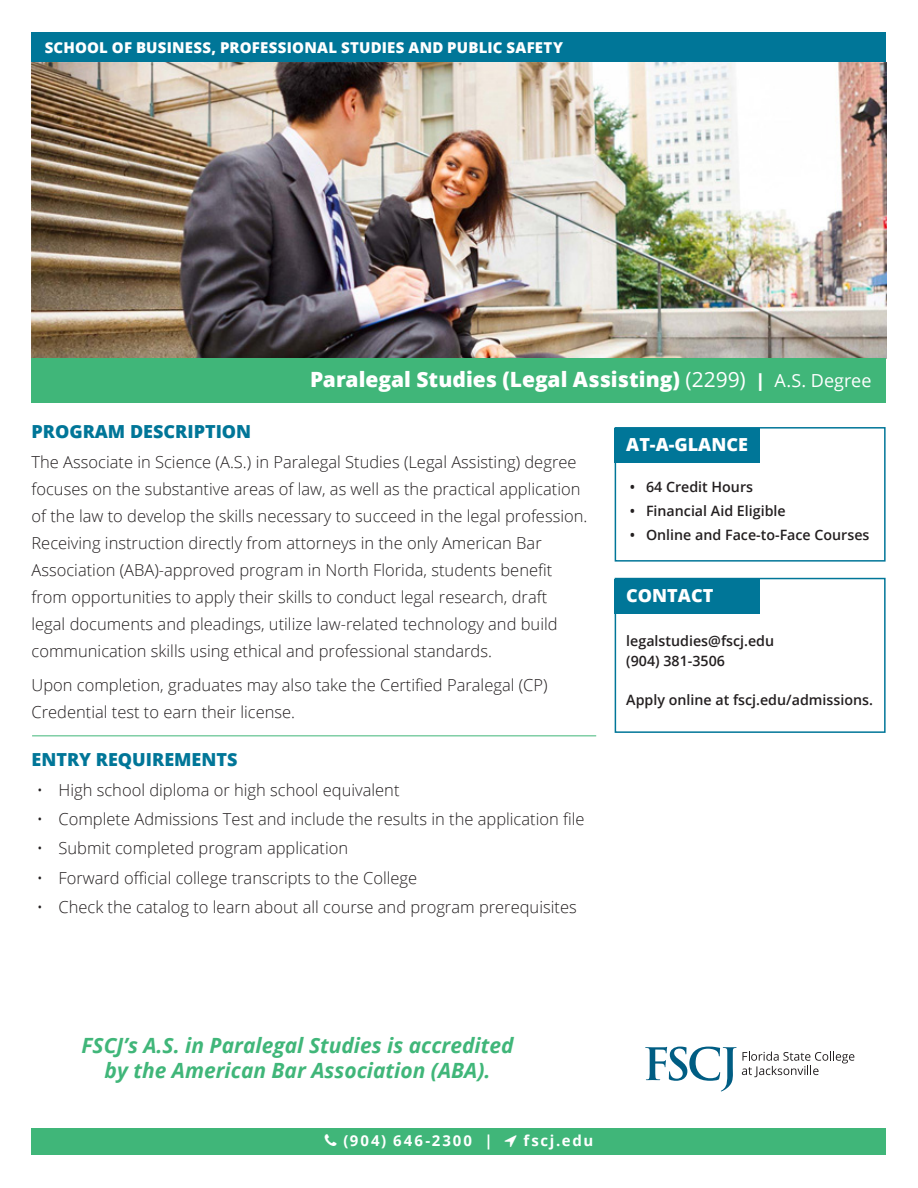
<style>
.page{position:relative;width:918px;height:1188px;background:#fff}
.page>*{position:absolute;margin:0;border:0;box-sizing:border-box;transform-origin:0 0}
.Accredited{font:italic 700 21px/25.5px "Open Sans";color:#40b679;text-align:center}
.t1{font:800 21px "Open Sans";color:#fff}
.t2{font:800 18px "Open Sans";color:#007698}
.t3{font:800 18px "Open Sans";color:#fff}
.body_copy{font:300 16.5px/27px "Open Sans";color:#231f20}
.t4{font:800 15px "Open Sans";letter-spacing:.015em;color:#fff}
.t5{font:700 15px "Open Sans";letter-spacing:.13em;color:#fff}
.Contact{font:600 14.25px "Open Sans";color:#231f20}
.At_A_Glance_-_bullet{font:600 14.25px "Open Sans";color:#231f20}
.s1{font-weight:400}
.s2{font-size:18px}
.s3{font-weight:400;font-size:18px}
</style>
<div class="page">
<hr style="left:32px;top:735px;width:564px;height:1px;background:#40b679">
<div style="left:32px;top:1128px;width:854px;height:27px;background:#40b679"></div>
<img style="left:31px;top:62px;width:855px;height:296px">
<div style="left:31px;top:32px;width:855px;height:30px;background:#007698"></div>
<div style="left:31px;top:358px;width:855px;height:45px;background:#40b679"></div>
<svg style="left:645px;top:1047px;width:209px;height:44px"></svg>
<div style="left:615px;top:427px;width:271px;height:135px;border:2px solid #007698"></div>
<div style="left:615px;top:428px;width:145px;height:34px;background:#007698"></div>
<div style="left:615px;top:578px;width:271px;height:155px;border:2px solid #007698"></div>
<div style="left:615px;top:579px;width:145px;height:34px;background:#007698"></div>
<p class="t4" style="left:45px;top:36px;width:520px">SCHOOL OF BUSINESS, PROFESSIONAL STUDIES AND PUBLIC SAFETY</p>
<p class="t1" style="left:310px;top:363px;width:563px">Paralegal Studies (Legal Assisting) <span class="s1">(2299)</span> <span class="s2">|</span> <span class="s3">A.S. Degree</span></p>
<p class="t2" style="left:32px;top:418px;width:221px">PROGRAM DESCRIPTION</p>
<p class="body_copy" style="left:32px;top:448px;width:557px">The Associate in Science (A.S.) in Paralegal Studies (Legal Assisting) degree focuses on the substantive areas of law, as well as the practical application of the law to develop the skills necessary to succeed in the legal profession.<br>Receiving instruction directly from attorneys in the only American Bar Association (ABA)-approved program in North Florida, students benefit from opportunities to apply their skills to conduct legal research, draft<br>legal documents and pleadings, utilize law-related technology and build communication skills using ethical and professional standards.</p>
<p class="body_copy" style="left:32px;top:671px;width:518px">Upon completion, graduates may also take the Certified Paralegal (CP)<br>Credential test to earn their license.</p>
<p class="t2" style="left:32px;top:746px;width:208px">ENTRY REQUIREMENTS</p>
<p class="body_copy" style="left:37px;top:776px;width:364px">• High school diploma or high school equivalent</p>
<p class="body_copy" style="left:37px;top:805px;width:549px">• Complete Admissions Test and include the results in the application file</p>
<p class="body_copy" style="left:37px;top:834px;width:313px">• Submit completed program application</p>
<p class="body_copy" style="left:37px;top:864px;width:382px">• Forward official college transcripts to the College</p>
<p class="body_copy" style="left:37px;top:893px;width:541px">• Check the catalog to learn about all course and program prerequisites</p>
<p class="t3" style="left:626px;top:431px;width:123px">AT-A-GLANCE</p>
<p class="Contact" style="left:630px;top:477px;width:125px">• 64 Credit Hours</p>
<p class="Contact" style="left:630px;top:501px;width:157px">• Financial Aid Eligible</p>
<p class="Contact" style="left:630px;top:525px;width:241px">• Online and Face-to-Face Courses</p>
<p class="t3" style="left:626px;top:582px;width:89px">CONTACT</p>
<p class="At_A_Glance_-_bullet" style="left:626px;top:631px;width:149px">legalstudies@fscj.edu</p>
<p class="At_A_Glance_-_bullet" style="left:626px;top:651px;width:100px">(904) 381-3506</p>
<p class="Contact" style="left:626px;top:690px;width:248px">Apply online at fscj.edu/admissions.</p>
<p class="Accredited" style="left:81px;top:1032px;width:434px">FSCJ’s A.S. in Paralegal Studies is accredited by the American Bar Association (ABA).</p>
<p class="t5" style="left:343px;top:1130px;width:151px">(904) 646-2300 |</p>
<p class="t5" style="left:524px;top:1130px;width:71px">fscj.edu</p>
</div>
